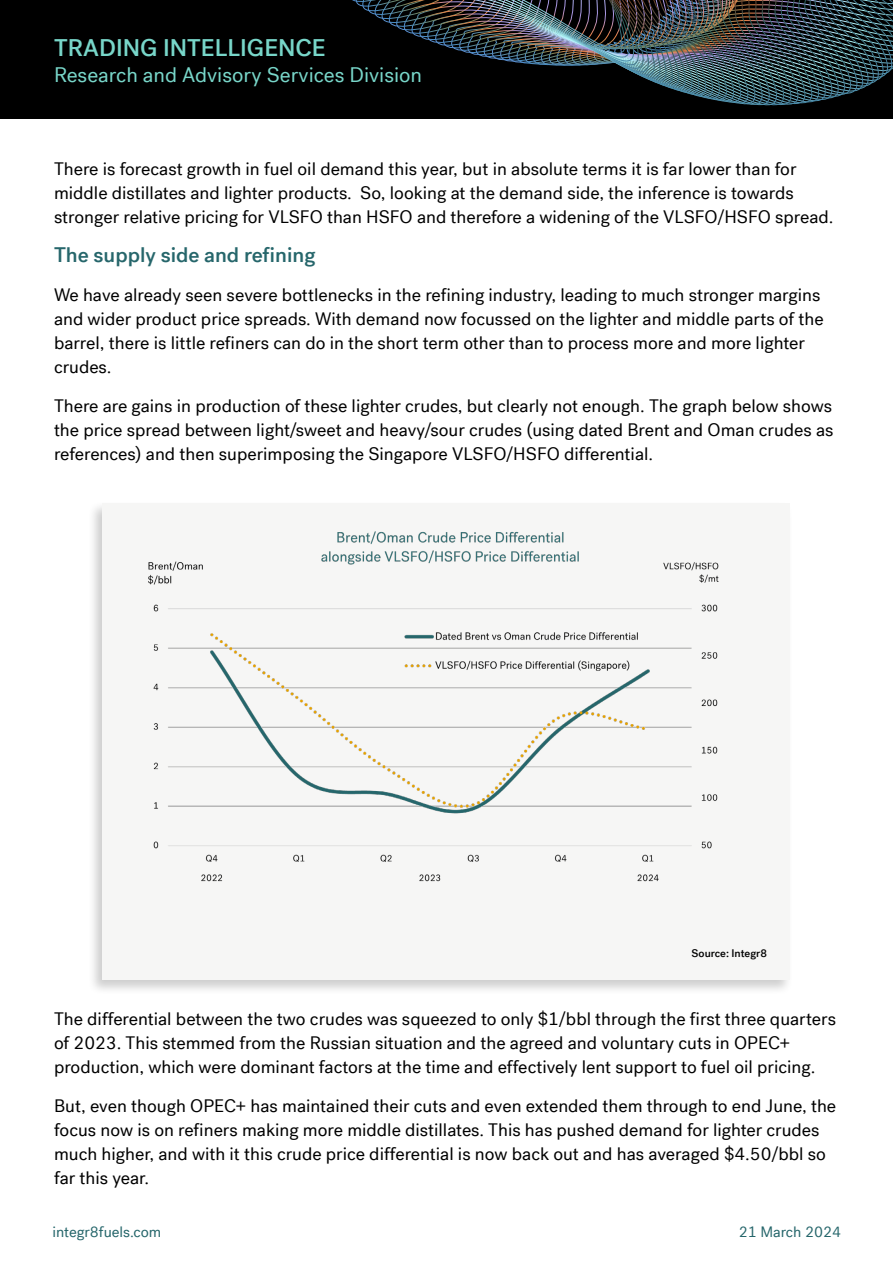
<style>
.page{position:relative;width:893px;height:1263px;background:#fff}
.page>*{position:absolute;margin:0;border:0;box-sizing:border-box;transform-origin:0 0}
.t1{font:500 24px "Post Grotesk";color:#78d6c9}
.t2{font:21px "Post Grotesk";color:#78d6c9}
.t3{font:500 21px "Post Grotesk";color:#26666b}
.t4{font:18px/24px "Post Grotesk";color:#000}
.t5{font:15px "Post Grotesk";color:#26666b}
.t6{font:500 10.95px "Post Grotesk";color:#000}
</style>
<div class="page">
<div style="left:0;top:0;width:893px;height:119px;background:#000"></div>
<img style="left:352px;top:0;width:541px;height:106px">
<div style="left:88px;top:500px;width:705px;height:495px;background:#000;opacity:.2"></div>
<div style="left:103px;top:503px;width:687px;height:477px;background:#f6f6f5"></div>
<img style="left:148px;top:531px;width:571px;height:351px">
<h1 class="t1" style="left:54px;top:34px;width:273px">TRADING INTELLIGENCE</h1>
<p class="t2" style="left:54px;top:62px;width:370px">Research and Advisory Services Division</p>
<p class="t4" style="left:54px;top:157px;width:781px">There is forecast growth in fuel oil demand this year, but in absolute terms it is far lower than for middle distillates and lighter products. So, looking at the demand side, the inference is towards stronger relative pricing for VLSFO than HSFO and therefore a widening of the VLSFO/HSFO spread.</p>
<p class="t3" style="left:54px;top:242px;width:263px">The supply side and refining</p>
<p class="t4" style="left:54px;top:283px;width:771px">We have already seen severe bottlenecks in the refining industry, leading to much stronger margins and wider product price spreads. With demand now focussed on the lighter and middle parts of the barrel, there is little refiners can do in the short term other than to process more and more lighter crudes.</p>
<p class="t4" style="left:54px;top:394px;width:781px;text-align:justify">There are gains in production of these lighter crudes, but clearly not enough. The graph below shows the price spread between light/sweet and heavy/sour crudes (using dated Brent and Oman crudes as references) and then superimposing the Singapore VLSFO/HSFO differential.</p>
<p class="t6" style="left:691px;top:946px;width:77px">Source: Integr8</p>
<p class="t4" style="left:54px;top:1007px;width:783px">The differential between the two crudes was squeezed to only $1/bbl through the first three quarters of 2023. This stemmed from the Russian situation and the agreed and voluntary cuts in OPEC+ production, which were dominant factors at the time and effectively lent support to fuel oil pricing.</p>
<p class="t4" style="left:54px;top:1094px;width:784px">But, even though OPEC+ has maintained their cuts and even extended them through to end June, the focus now is on refiners making more middle distillates. This has pushed demand for lighter crudes much higher, and with it this crude price differential is now back out and has averaged $4.50/bbl so far this year.</p>
<p class="t5" style="left:52px;top:1223px;width:110px">integr8fuels.com</p>
<p class="t5" style="left:739px;top:1223px;width:104px">21 March 2024</p>
</div>
